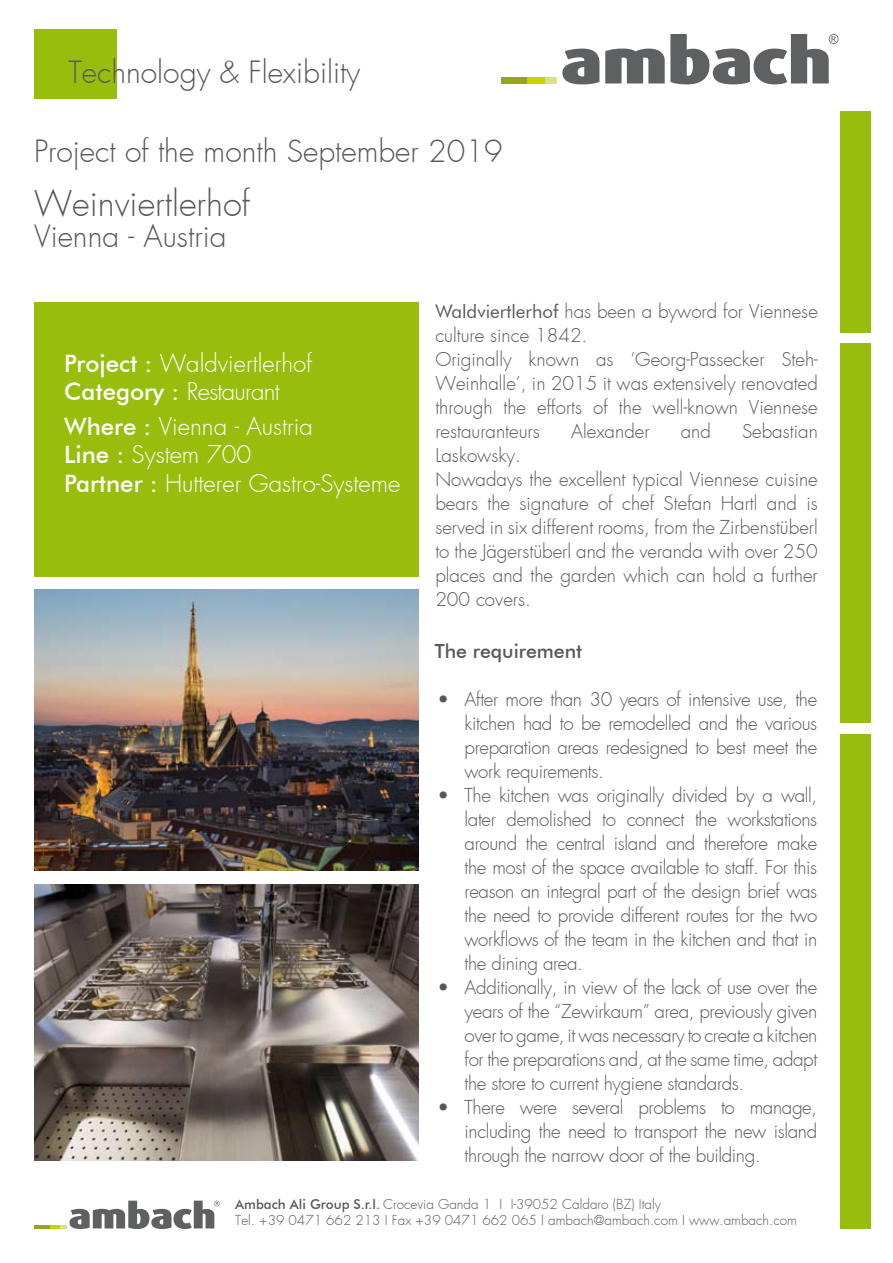
<style>
.page{position:relative;width:893px;height:1263px;background:#fff}
.page>*{position:absolute;margin:0;border:0;box-sizing:border-box;transform-origin:0 0}
.t1{font:300 34.5px "Futura";color:#58585a}
.t2{font:300 30px "Futura";color:#58585a}
.t3{font:300 24px/28.8px "Futura";color:#fff}
.t4{font:500 19.5px "Futura BT";color:#58585a}
.t5{font:300 18.75px/24px "Futura";color:#58585a;text-align:justify}
.t6{font:300 13.5px/16.2px "Futura";color:#58585a}
.s1{font-family:"Futura BT";font-weight:500}
.s2{font-family:"Futura BT";font-weight:400}
</style>
<div class="page">
<div style="left:840px;top:734px;width:31px;height:495px;background:#97be0d"></div>
<div style="left:840px;top:343px;width:31px;height:380px;background:#97be0d"></div>
<div style="left:840px;top:111px;width:31px;height:222px;background:#97be0d"></div>
<hr style="left:34px;top:1225px;width:16px;height:3px;background:#97a619">
<svg style="left:50px;top:1200px;width:170px;height:29px"></svg>
<svg style="left:562px;top:49px;width:37px;height:35px"></svg>
<div style="left:501px;top:77px;width:26px;height:6px;background:#97a619"></div>
<div style="left:527px;top:77px;width:18px;height:6px;background:#c8d200"></div>
<div style="left:545px;top:77px;width:12px;height:6px;background:#dce282"></div>
<svg style="left:605px;top:34px;width:233px;height:50px"></svg>
<div style="left:34px;top:302px;width:384px;height:275px;background:#97be0d"></div>
<div style="left:34px;top:30px;width:82px;height:69px;background:#97be0d"></div>
<img style="left:34px;top:590px;width:384px;height:280px">
<img style="left:34px;top:884px;width:384px;height:277px">
<h2 class="t2" style="left:68px;top:52px;width:293px">Technology &amp; Flexibility</h2>
<h2 class="t2" style="left:34px;top:132px;width:470px">Project of the month September 2019</h2>
<h1 class="t1" style="left:34px;top:181px;width:218px">Weinviertlerhof</h1>
<h2 class="t2" style="left:34px;top:217px;width:194px">Vienna - Austria</h2>
<p class="t3" style="left:64px;top:349px;width:249px"><span class="s1">Project :</span> Waldviertlerhof<br><span class="s1">Category :</span> Restaurant</p>
<p class="t3" style="left:64px;top:412px;width:338px"><span class="s1">Where :</span> Vienna - Austria<br><span class="s1">Line :</span> System 700<br><span class="s1">Partner :</span> Hutterer Gastro-Systeme</p>
<p class="t5" style="left:435px;top:299px;width:384px;text-align:left"><span class="s2">Waldviertlerhof</span> has been a byword for Viennese culture since 1842.<br>Originally known as ‘Georg-Passecker Steh-Weinhalle’, in 2015 it was extensively renovated through the efforts of the well-known Viennese restauranteurs</p>
<p class="t5" style="left:571px;top:419px;width:80px">Alexander</p>
<p class="t5" style="left:681px;top:419px;width:32px">and</p>
<p class="t5" style="left:742px;top:419px;width:77px">Sebastian</p>
<p class="t5" style="left:435px;top:443px;width:384px;text-align:left">Laskowsky.<br>Nowadays the excellent typical Viennese cuisine bears the signature of chef Stefan Hartl and is served in six different rooms, from the Zirbenstüberl to the Jägerstüberl and the veranda with over 250 places and the garden which can hold a further 200 covers.</p>
<p class="t4" style="left:435px;top:639px;width:149px">The requirement</p>
<p class="t5" style="left:465px;top:687px;width:354px;text-indent:-27px">• After more than 30 years of intensive use, the kitchen had to be remodelled and the various preparation areas redesigned to best meet the work requirements.</p>
<p class="t5" style="left:465px;top:783px;width:354px;text-indent:-27px">• The kitchen was originally divided by a wall, later demolished to connect the workstations around the central island and therefore make the most of the space available to staff. For this reason an integral part of the design brief was the need to provide different routes for the two workflows of the team in the kitchen and that in the dining area.</p>
<p class="t5" style="left:465px;top:975px;width:354px;text-indent:-27px">• Additionally, in view of the lack of use over the years of the “Zewirkaum” area, previously given over to game, it was necessary to create a kitchen for the preparations and, at the same time, adapt the store to current hygiene standards.</p>
<p class="t5" style="left:465px;top:1095px;width:354px;text-indent:-27px">• There were several problems to manage, including the need to transport the new island through the narrow door of the building.</p>
<p class="t6" style="left:235px;top:1196px;width:563px"><span class="s1">Ambach Ali Group S.r.l.</span> Crocevia Ganda 1 I I-39052 Caldaro (BZ) Italy<br>Tel. +39 0471 662 213 I Fax +39 0471 662 065 I ambach@ambach.com I www.ambach.com</p>
</div>
